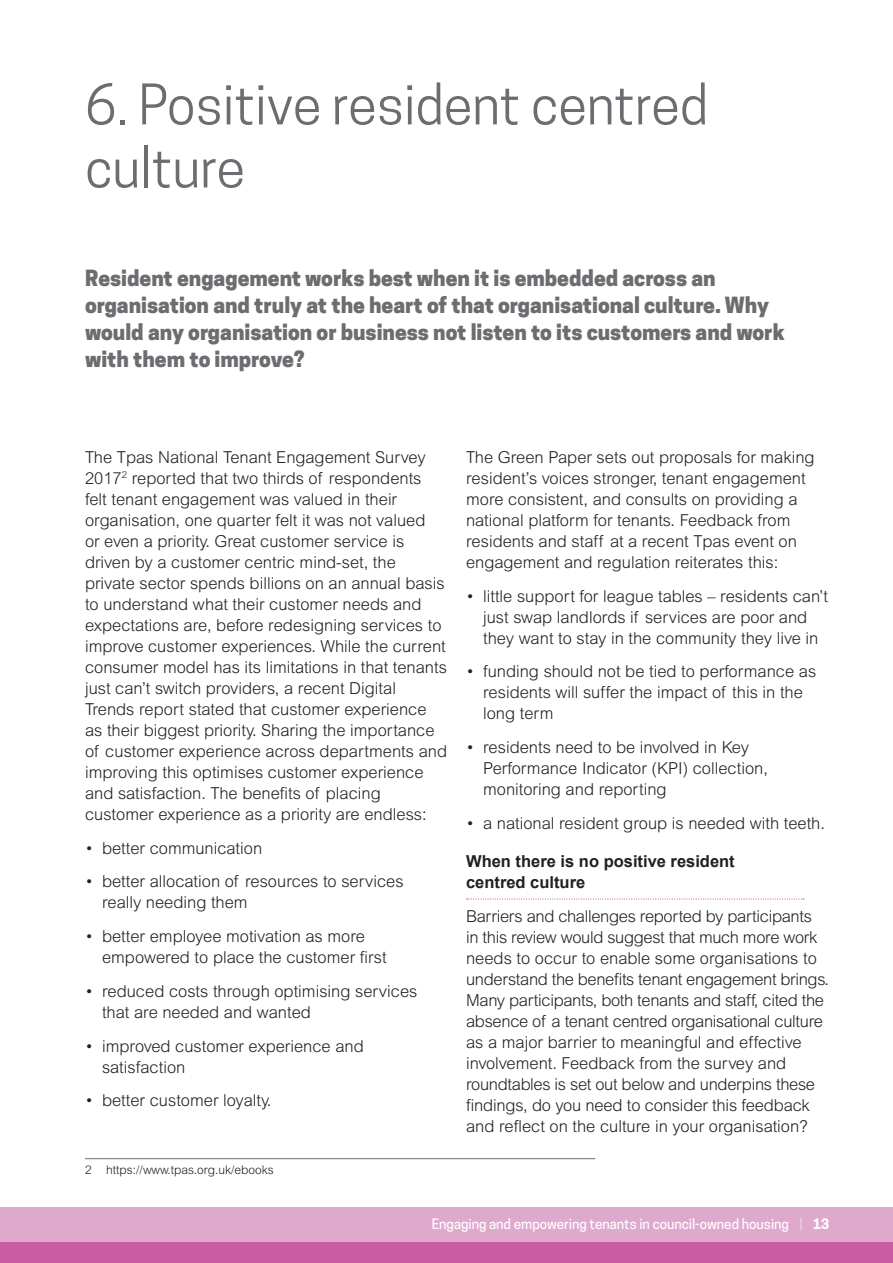
<style>
.page{position:relative;width:893px;height:1263px;background:#fff}
.page>*{position:absolute;margin:0;border:0;box-sizing:border-box;transform-origin:0 0}
._04-Headder{font:52.5px/63px "Cooper Hewitt";color:#6c6d70}
._02-intro_par{font:800 21px/27px "Cooper Hewitt";color:#6c6d70}
._01-body{font:300 16.5px/21px "Arial MT Std";color:#231f20}
._01-body-2{font:300 16.5px/21px "Arial MT Std";letter-spacing:-.02em;color:#231f20}
.subhead_2{font:700 16.5px/21px "Arial";color:#231f20}
.t1{font:500 13.5px "Cooper Hewitt";color:#fff}
._05-footnotes{font:300 12px "Arial MT Std";color:#231f20}
.s1{font-weight:300}
.s2{font-weight:700}
</style>
<div class="page">
<div style="left:0;top:1242px;width:893px;height:21px;background:#c85da3"></div>
<div style="left:0;top:1208px;width:893px;height:34px;background:#dfa9cd"></div>
<hr style="left:85px;top:1158px;width:510px;height:1px;background:#6c6d70">
<svg style="left:467px;top:898px;width:337px;height:1px"></svg>
<p class="_04-Headder" style="left:85px;top:73px;width:625px">6. Positive resident centred culture</p>
<p class="_02-intro_par" style="left:85px;top:264px;width:701px">Resident engagement works best when it is embedded across an organisation and truly at the heart of that organisational culture. Why would any organisation or business not listen to its customers and work with them to improve?</p>
<p class="_01-body" style="left:85px;top:446px;width:364px">The Tpas National Tenant Engagement Survey 2017<sup>2</sup> reported that two thirds of respondents felt tenant engagement was valued in their organisation, one quarter felt it was not valued<br>or even a priority. Great customer service is driven by a customer centric mind-set, the private sector spends billions on an annual basis to understand what their customer needs and expectations are, before redesigning services to improve customer experiences. While the current consumer model has its limitations in that tenants just can’t switch providers, a recent Digital Trends report stated that customer experience as their biggest priority. Sharing the importance of customer experience across departments and improving this optimises customer experience and satisfaction. The benefits of placing customer experience as a priority are endless:</p>
<p class="_01-body" style="left:85px;top:837px;width:179px">• better communication</p>
<p class="_01-body" style="left:102px;top:871px;width:303px;text-indent:-17px">• better allocation of resources to services really needing them</p>
<p class="_01-body" style="left:102px;top:926px;width:286px;text-indent:-17px">• better employee motivation as more empowered to place the customer first</p>
<p class="_01-body" style="left:102px;top:980px;width:317px;text-indent:-17px">• reduced costs through optimising services that are needed and wanted</p>
<p class="_01-body" style="left:102px;top:1035px;width:263px;text-indent:-17px">• improved customer experience and satisfaction</p>
<p class="_01-body" style="left:85px;top:1090px;width:188px">• better customer loyalty.</p>
<p class="_05-footnotes" style="left:85px;top:1163px;width:190px">2 https://www.tpas.org.uk/ebooks</p>
<p class="_01-body" style="left:466px;top:446px;width:350px">The Green Paper sets out proposals for making resident’s voices stronger, tenant engagement more consistent, and consults on providing a national platform for tenants. Feedback from residents and staff at a recent Tpas event on engagement and regulation reiterates this:</p>
<p class="_01-body" style="left:466px;top:585px;width:363px;text-align:center">• little support for league tables – residents can’t just swap landlords if services are poor and<br>they want to stay in the community they live in</p>
<p class="_01-body" style="left:483px;top:661px;width:335px;text-indent:-17px">• funding should not be tied to performance as residents will suffer the impact of this in the long term</p>
<p class="_01-body" style="left:483px;top:737px;width:286px;text-indent:-17px">• residents need to be involved in Key<br>Performance Indicator (KPI) collection, monitoring and reporting</p>
<p class="_01-body" style="left:466px;top:812px;width:360px">• a national resident group is needed with teeth.</p>
<p class="subhead_2" style="left:466px;top:851px;width:270px">When there is no positive resident centred culture</p>
<p class="_01-body-2" style="left:466px;top:905px;width:365px">Barriers and challenges reported by participants<br>in this review would suggest that much more work needs to occur to enable some organisations to understand the benefits tenant engagement brings.<br>Many participants, both tenants and staff, cited the absence of a tenant centred organisational culture as a major barrier to meaningful and effective involvement. Feedback from the survey and roundtables is set out below and underpins these findings, do you need to consider this feedback and reflect on the culture in your organisation?</p>
<p class="t1" style="left:432px;top:1216px;width:399px">Engaging and empowering tenants in council-owned housing <span class="s1">|</span> <span class="s2">13</span></p>
</div>
